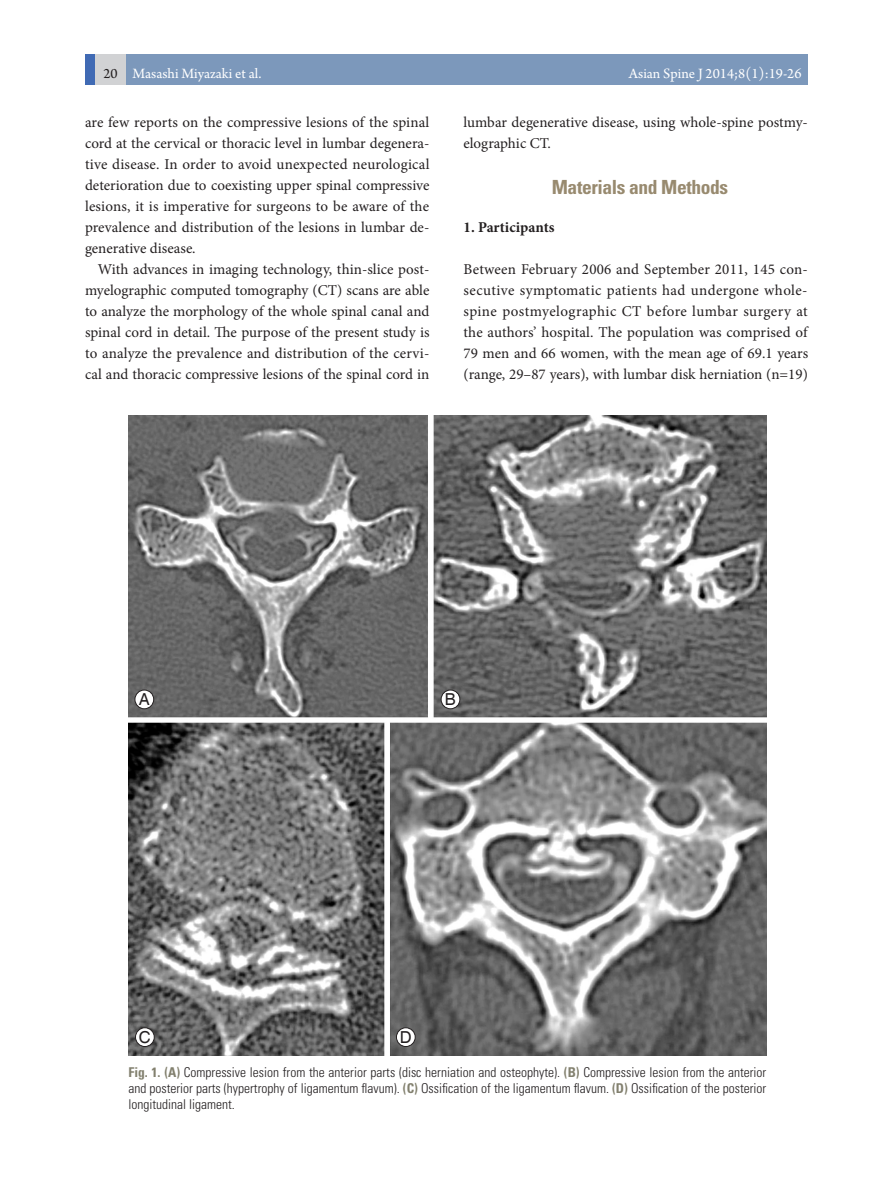
<style>
.page{position:relative;width:893px;height:1191px;background:#fff}
.page>*{position:absolute;margin:0;border:0;box-sizing:border-box;transform-origin:0 0}
.본문_대제목{font:700 condensed 19.5px "Univers LT Std";letter-spacing:-.02em;color:#988a6f}
.t1{font:16.5px "Helvetica";color:#231f20}
.본문_내용{font:15px/21px "Minion Pro";color:#231f20;text-align:justify}
.본문_내용_첫문단{font:15px/21px "Minion Pro";letter-spacing:-.005em;color:#231f20;text-align:justify}
.t2{font:15px "Arno Pro";color:#fff}
.본문_중제목{font:700 15px "Minion Pro";letter-spacing:-.005em;color:#231f20}
.t3{font:15px "Arno Pro";color:#231f20}
.t4{font:300 condensed 13.5px/16.2px "Univers LT Std";color:#231f20;text-align:justify}
.s1{font-weight:700;color:#82806e}
</style>
<div class="page">
<div style="left:85px;top:54px;width:58px;height:30px;background:#d1d2d4"></div>
<div style="left:126px;top:54px;width:682px;height:30px;background:#7c98bb"></div>
<div style="left:85px;top:54px;width:10px;height:30px;background:#406ab4"></div>
<img style="left:128px;top:416px;width:638px;height:639px">
<div style="left:135px;top:690px;width:19px;height:19px;background:#fff;border-radius:50%"></div>
<div style="left:135px;top:690px;width:19px;height:19px;border:1px solid #231f20;border-radius:50%"></div>
<div style="left:441px;top:690px;width:19px;height:19px;background:#fff;border-radius:50%"></div>
<div style="left:441px;top:690px;width:19px;height:19px;border:1px solid #231f20;border-radius:50%"></div>
<div style="left:135px;top:1027px;width:19px;height:19px;background:#fff;border-radius:50%"></div>
<div style="left:135px;top:1027px;width:19px;height:19px;border:1px solid #231f20;border-radius:50%"></div>
<div style="left:396px;top:1027px;width:19px;height:19px;background:#fff;border-radius:50%"></div>
<div style="left:396px;top:1027px;width:19px;height:19px;border:1px solid #231f20;border-radius:50%"></div>
<p class="t3" style="left:103px;top:65px;width:16px">20</p>
<p class="t2" style="left:133px;top:65px;width:130px">Masashi Miyazaki et al.</p>
<p class="t2" style="left:629px;top:65px;width:174px">Asian Spine J 2014;8(1):19-26</p>
<p class="본문_내용" style="left:85px;top:112px;width:346px">are few reports on the compressive lesions of the spinal cord at the cervical or thoracic level in lumbar degenera&shy;tive disease. In order to avoid unexpected neurological deterioration due to coexisting upper spinal compressive lesions, it is imperative for surgeons to be aware of the prevalence and distribution of the lesions in lumbar de&shy;generative disease.</p>
<p class="본문_내용" style="left:85px;top:259px;width:346px;text-indent:13px">With advances in imaging technology, thin-slice post&shy;myelographic computed tomography (CT) scans are able to analyze the morphology of the whole spinal canal and spinal cord in detail. The purpose of the present study is to analyze the prevalence and distribution of the cervi&shy;cal and thoracic compressive lesions of the spinal cord in</p>
<p class="본문_내용" style="left:463px;top:112px;width:346px">lumbar degenerative disease, using whole-spine postmy&shy;elographic CT.</p>
<p class="본문_대제목" style="left:552px;top:175px;width:178px">Materials and Methods</p>
<p class="본문_중제목" style="left:463px;top:217px;width:93px">1. Participants</p>
<p class="본문_내용_첫문단" style="left:463px;top:259px;width:346px">Between February 2006 and September 2011, 145 con&shy;secutive symptomatic patients had undergone whole&shy;spine postmyelographic CT before lumbar surgery at the authors’ hospital. The population was comprised of 79 men and 66 women, with the mean age of 69.1 years (range, 29–87 years), with lumbar disk herniation (n=19)</p>
<p class="t1" style="left:139px;top:690px;width:13px">A</p>
<p class="t1" style="left:445px;top:690px;width:13px">B</p>
<p class="t1" style="left:139px;top:1027px;width:13px">C</p>
<p class="t1" style="left:400px;top:1027px;width:13px">D</p>
<p class="t4" style="left:128px;top:1063px;width:639px"><span class="s1">Fig. 1. (A)</span> Compressive lesion from the anterior parts (disc herniation and osteophyte). <span class="s1">(B)</span> Compressive lesion from the anterior and posterior parts (hypertrophy of ligamentum flavum). <span class="s1">(C)</span> Ossification of the ligamentum flavum. <span class="s1">(D)</span> Ossification of the posterior longitudinal ligament.</p>
</div>
